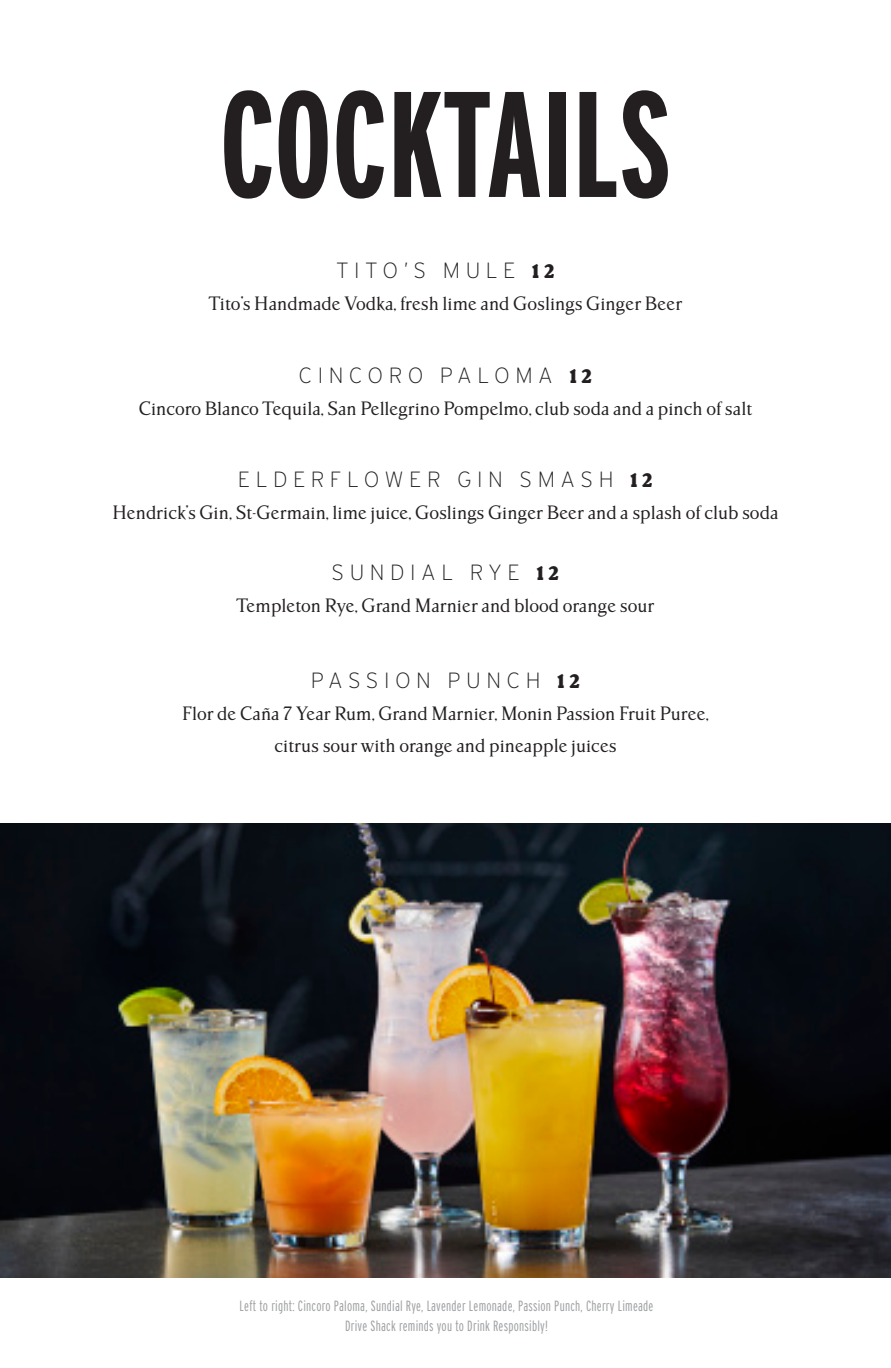
<style>
.page{position:relative;width:891px;height:1368px;background:#fff}
.page>*{position:absolute;margin:0;border:0;box-sizing:border-box;transform-origin:0 0}
.t1{font:700 150px "Interstate Compressed";color:#231f20}
.t2{font:200 22px "Interstate";letter-spacing:.25em;color:#231f20}
.t3{font:18px/32px "Parkinson";color:#231f20;text-align:center}
.Raw_Foods_Disclaimer{font:300 14.8px "Interstate Compressed";letter-spacing:.015em;color:#9d9fa2}
.s1{font-family:"Parkinson";font-weight:900;font-size:18px}
</style>
<div class="page">
<img style="left:0;top:824px;width:891px;height:454px">
<p class="t1" style="left:220px;top:62px;width:453px">COCKTAILS</p>
<p class="t2" style="left:336px;top:258px;width:220px">TITO’S MULE <span class="s1">12</span></p>
<p class="t3" style="left:209px;top:288px;width:475px">Tito’s Handmade Vodka, fresh lime and Goslings Ginger Beer</p>
<p class="t2" style="left:299px;top:363px;width:295px">CINCORO PALOMA <span class="s1">12</span></p>
<p class="t3" style="left:139px;top:392px;width:615px">Cincoro Blanco Tequila, San Pellegrino Pompelmo, club soda and a pinch of salt</p>
<p class="t2" style="left:238px;top:468px;width:417px">ELDERFLOWER GIN SMASH <span class="s1">12</span></p>
<p class="t3" style="left:112px;top:497px;width:668px">Hendrick’s Gin, St-Germain, lime juice, Goslings Ginger Beer and a splash of club soda</p>
<p class="t2" style="left:332px;top:560px;width:229px">SUNDIAL RYE <span class="s1">12</span></p>
<p class="t3" style="left:236px;top:590px;width:420px">Templeton Rye, Grand Marnier and blood orange sour</p>
<p class="t2" style="left:311px;top:668px;width:271px">PASSION PUNCH <span class="s1">12</span></p>
<p class="t3" style="left:182px;top:697px;width:528px">Flor de Caña 7 Year Rum, Grand Marnier, Monin Passion Fruit Puree, citrus sour with orange and pineapple juices</p>
<p class="Raw_Foods_Disclaimer" style="left:240px;top:1297px;width:415px">Left to right: Cincoro Paloma, Sundial Rye, Lavender Lemonade, Passion Punch, Cherry Limeade</p>
<p class="Raw_Foods_Disclaimer" style="left:345px;top:1318px;width:204px">Drive Shack reminds you to Drink Responsibly!</p>
</div>
